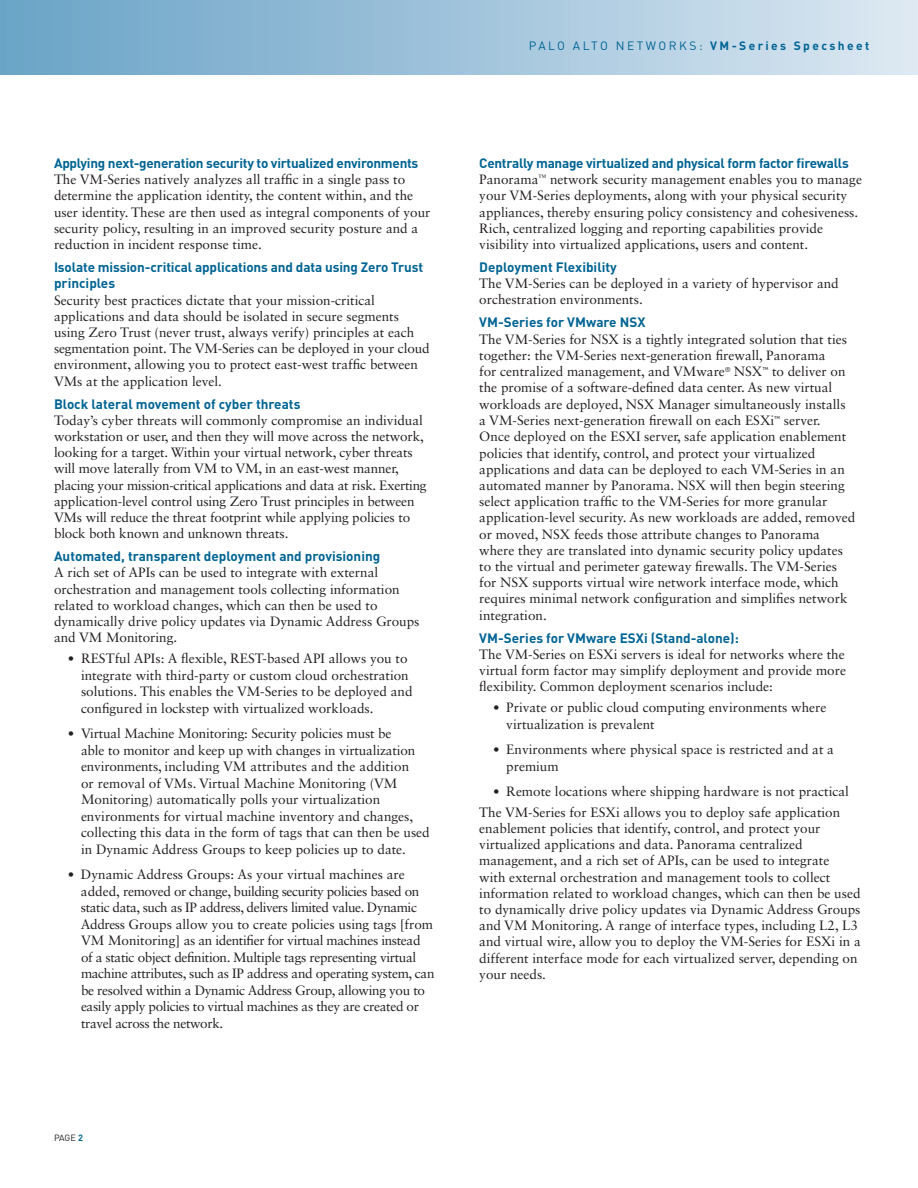
<style>
.page{position:relative;width:918px;height:1188px;background:#fff}
.page>*{position:absolute;margin:0;border:0;box-sizing:border-box;transform-origin:0 0}
.t1{font:13.5px/16.2px "Sabon LT Std";color:#231f20}
.t2{font:13.5px/16.5px "Sabon LT Std";letter-spacing:-.025em;color:#231f20}
.t3{font:700 13.5px/16.5px "DINOT";letter-spacing:-.01em;color:#006494}
.t4{font:700 12px "DINOT";letter-spacing:.2em;color:#006494}
.t5{font:9px "DINOT";color:#231f20}
.s1{font-family:"DINOT"}
.s2{font-weight:700;color:#006494}
.s3{font-weight:400}
</style>
<div class="page">
<svg style="left:0;top:0;width:918px;height:75px;background:#a0c3db"></svg>
<p class="t3" style="left:54px;top:154px;width:366px">Applying next-generation security to virtualized environments</p>
<p class="t1" style="left:54px;top:171px;width:378px">The VM-Series natively analyzes all traffic in a single pass to determine the application identity, the content within, and the user identity. These are then used as integral components of your security policy, resulting in an improved security posture and a reduction in incident response time.</p>
<p class="t3" style="left:54px;top:258px;width:371px">Isolate mission-critical applications and data using Zero Trust principles</p>
<p class="t1" style="left:54px;top:292px;width:377px">Security best practices dictate that your mission-critical applications and data should be isolated in secure segments using Zero Trust (never trust, always verify) principles at each segmentation point. The VM-Series can be deployed in your cloud environment, allowing you to protect east-west traffic between VMs at the application level.</p>
<p class="t3" style="left:54px;top:395px;width:248px">Block lateral movement of cyber threats</p>
<p class="t1" style="left:54px;top:412px;width:374px">Today’s cyber threats will commonly compromise an individual workstation or user, and then they will move across the network, looking for a target. Within your virtual network, cyber threats will move laterally from VM to VM, in an east-west manner, placing your mission-critical applications and data at risk. Exerting application-level control using Zero Trust principles in between VMs will reduce the threat footprint while applying policies to block both known and unknown threats.</p>
<p class="t3" style="left:54px;top:548px;width:328px">Automated, transparent deployment and provisioning</p>
<p class="t1" style="left:54px;top:564px;width:367px">A rich set of APIs can be used to integrate with external orchestration and management tools collecting information related to workload changes, which can then be used to dynamically drive policy updates via Dynamic Address Groups and VM Monitoring.</p>
<p class="t1" style="left:81px;top:650px;width:333px;text-indent:-14px"><span class="s1">•</span> RESTful APIs: A flexible, REST-based API allows you to integrate with third-party or custom cloud orchestration solutions. This enables the VM-Series to be deployed and configured in lockstep with virtualized workloads.</p>
<p class="t1" style="left:81px;top:725px;width:350px;text-indent:-14px"><span class="s1">•</span> Virtual Machine Monitoring: Security policies must be<br>able to monitor and keep up with changes in virtualization environments, including VM attributes and the addition<br>or removal of VMs. Virtual Machine Monitoring (VM Monitoring) automatically polls your virtualization environments for virtual machine inventory and changes, collecting this data in the form of tags that can then be used in Dynamic Address Groups to keep policies up to date.</p>
<p class="t2" style="left:81px;top:866px;width:355px;text-indent:-14px"><span class="s1">•</span> Dynamic Address Groups: As your virtual machines are added, removed or change, building security policies based on static data, such as IP address, delivers limited value. Dynamic Address Groups allow you to create policies using tags [from VM Monitoring] as an identifier for virtual machines instead of a static object definition. Multiple tags representing virtual machine attributes, such as IP address and operating system, can be resolved within a Dynamic Address Group, allowing you to easily apply policies to virtual machines as they are created or travel across the network.</p>
<p class="t5" style="left:54px;top:1132px;width:31px">PAGE <span class="s2">2</span></p>
<p class="t4" style="left:529px;top:37px;width:342px"><span class="s3">PALO ALTO NETWORKS:</span> VM-Series Specsheet</p>
<p class="t3" style="left:479px;top:154px;width:371px">Centrally manage virtualized and physical form factor firewalls</p>
<p class="t1" style="left:479px;top:171px;width:384px">Panorama<sup>™</sup> network security management enables you to manage your VM-Series deployments, along with your physical security appliances, thereby ensuring policy consistency and cohesiveness.<br>Rich, centralized logging and reporting capabilities provide visibility into virtualized applications, users and content.</p>
<p class="t3" style="left:479px;top:258px;width:139px">Deployment Flexibility</p>
<p class="t1" style="left:479px;top:275px;width:361px">The VM-Series can be deployed in a variety of hypervisor and orchestration environments.</p>
<p class="t3" style="left:479px;top:314px;width:168px">VM-Series for VMware NSX</p>
<p class="t1" style="left:479px;top:331px;width:378px">The VM-Series for NSX is a tightly integrated solution that ties together: the VM-Series next-generation firewall, Panorama<br>for centralized management, and VMware<sup>®</sup> NSX<sup>™</sup> to deliver on the promise of a software-defined data center. As new virtual workloads are deployed, NSX Manager simultaneously installs a VM-Series next-generation firewall on each ESXi<sup>™</sup> server.<br>Once deployed on the ESXI server, safe application enablement policies that identify, control, and protect your virtualized applications and data can be deployed to each VM-Series in an automated manner by Panorama. NSX will then begin steering select application traffic to the VM-Series for more granular application-level security. As new workloads are added, removed or moved, NSX feeds those attribute changes to Panorama where they are translated into dynamic security policy updates to the virtual and perimeter gateway firewalls. The VM-Series for NSX supports virtual wire network interface mode, which requires minimal network configuration and simplifies network integration.</p>
<p class="t3" style="left:479px;top:629px;width:261px">VM-Series for VMware ESXi (Stand-alone):</p>
<p class="t1" style="left:479px;top:646px;width:368px;text-align:justify">The VM-Series on ESXi servers is ideal for networks where the virtual form factor may simplify deployment and provide more flexibility. Common deployment scenarios include:</p>
<p class="t1" style="left:506px;top:699px;width:322px;text-indent:-14px"><span class="s1">•</span> Private or public cloud computing environments where virtualization is prevalent</p>
<p class="t1" style="left:506px;top:741px;width:329px;text-indent:-14px"><span class="s1">•</span> Environments where physical space is restricted and at a premium</p>
<p class="t1" style="left:479px;top:781px;width:371px;line-height:20.7px;text-indent:14px"><span class="s1">•</span> Remote locations where shipping hardware is not practical<br>The VM-Series for ESXi allows you to deploy safe application</p>
<p class="t1" style="left:479px;top:820px;width:383px">enablement policies that identify, control, and protect your virtualized applications and data. Panorama centralized management, and a rich set of APIs, can be used to integrate<br>with external orchestration and management tools to collect information related to workload changes, which can then be used to dynamically drive policy updates via Dynamic Address Groups and VM Monitoring. A range of interface types, including L2, L3 and virtual wire, allow you to deploy the VM-Series for ESXi in a different interface mode for each virtualized server, depending on your needs.</p>
</div>
